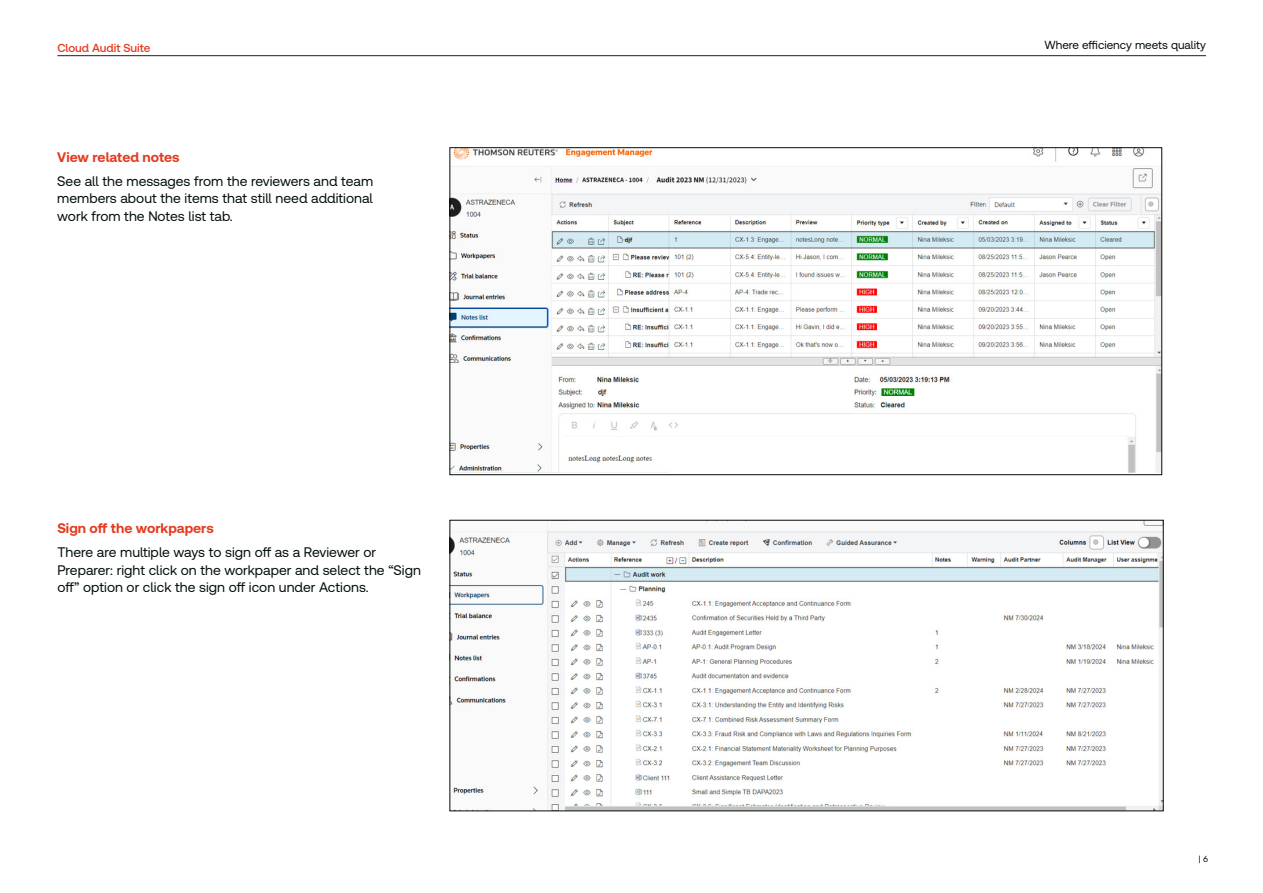
<style>
.page{position:relative;width:1263px;height:893px;background:#fff}
.page>*{position:absolute;margin:0;border:0;box-sizing:border-box;transform-origin:0 0}
.t1{font:13.8px/17.5px "Clario";color:#020f06;text-align:justify}
.t2{font:700 13.8px "Clario";color:#e43b20}
.t3{font:11.7px "Clario";color:#020f06}
.t4{font:500 11.7px "Clario";color:#e43b20}
.t5{font:8.7px "Clario";color:#020f06}
</style>
<div class="page">
<hr style="left:57px;top:55px;width:1149px;height:1px;background:#231f20">
<img style="left:452px;top:149px;width:708px;height:324px">
<img style="left:452px;top:522px;width:709px;height:287px">
<p class="t4" style="left:57px;top:40px;width:95px">Cloud Audit Suite</p>
<p class="t3" style="left:1044px;top:38px;width:163px">Where efficiency meets quality</p>
<p class="t2" style="left:57px;top:148px;width:124px">View related notes</p>
<p class="t1" style="left:57px;top:172px;width:317px">See all the messages from the reviewers and team members about the items that still need additional work from the Notes list tab.</p>
<p class="t2" style="left:57px;top:519px;width:158px">Sign off the workpapers</p>
<p class="t1" style="left:57px;top:543px;width:365px;text-align:left">There are multiple ways to sign off as a Reviewer or<br>Preparer: right click on the workpaper and select the “Sign off” option or click the sign off icon under Actions.</p>
<p class="t5" style="left:1199px;top:854px;width:11px">| 6</p>
</div>
